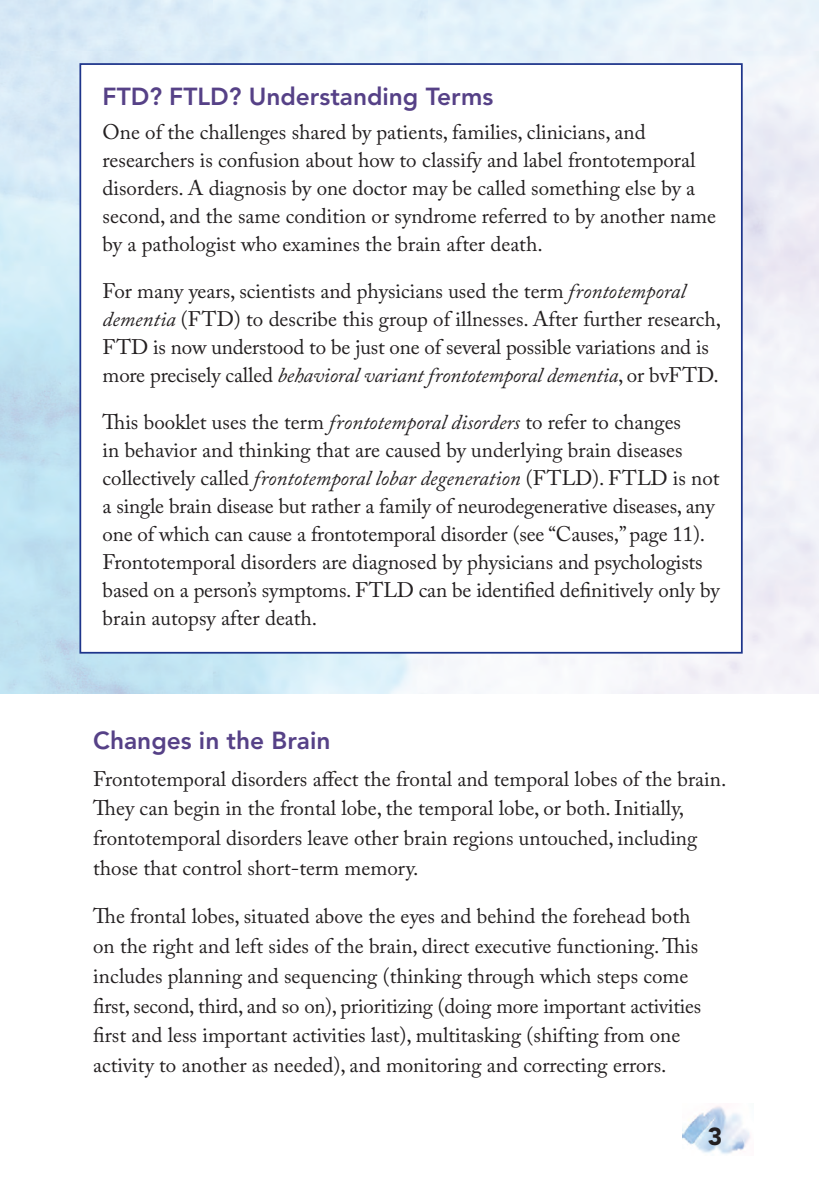
<style>
.page{position:relative;width:819px;height:1197px;background:#fff}
.page>*{position:absolute;margin:0;border:0;box-sizing:border-box;transform-origin:0 0}
.avenir_head_2{font:800 24.5px "Avenir LT Std";color:#564187}
.t1{font:900 24.5px "Avenir LT Std";color:#231f20}
.text{font:21px/28px "Adobe Caslon Pro";color:#231f20}
.s1{font-style:italic}
</style>
<div class="page">
<img style="left:683px;top:1106px;width:67px;height:48px">
<p class="avenir_head_2" style="left:103px;top:82px;width:392px">FTD? FTLD? Understanding Terms</p>
<p class="text" style="left:103px;top:118px;width:615px">One of the challenges shared by patients, families, clinicians, and researchers is confusion about how to classify and label frontotemporal disorders. A diagnosis by one doctor may be called something else by a second, and the same condition or syndrome referred to by another name by a pathologist who examines the brain after death.</p>
<p class="text" style="left:103px;top:277px;width:620px">For many years, scientists and physicians used the term <span class="s1">frontotemporal dementia</span> (FTD) to describe this group of illnesses. After further research, FTD is now understood to be just one of several possible variations and is more precisely called <span class="s1">behavioral variant frontotemporal dementia</span>, or bvFTD.</p>
<p class="text" style="left:103px;top:408px;width:618px">This booklet uses the term <span class="s1">frontotemporal disorders</span> to refer to changes<br>in behavior and thinking that are caused by underlying brain diseases collectively called <span class="s1">frontotemporal lobar degeneration</span> (FTLD). FTLD is not a single brain disease but rather a family of neurodegenerative diseases, any one of which can cause a frontotemporal disorder (see “Causes,” page 11).<br>Frontotemporal disorders are diagnosed by physicians and psychologists based on a person’s symptoms. FTLD can be identified definitively only by brain autopsy after death.</p>
<p class="avenir_head_2" style="left:93px;top:726px;width:239px">Changes in the Brain</p>
<p class="text" style="left:93px;top:763px;width:635px;line-height:29.8px">Frontotemporal disorders affect the frontal and temporal lobes of the brain.<br>They can begin in the frontal lobe, the temporal lobe, or both. Initially, frontotemporal disorders leave other brain regions untouched, including those that control short-term memory.</p>
<p class="text" style="left:93px;top:901px;width:609px;line-height:29.8px">The frontal lobes, situated above the eyes and behind the forehead both on the right and left sides of the brain, direct executive functioning. This includes planning and sequencing (thinking through which steps come first, second, third, and so on), prioritizing (doing more important activities first and less important activities last), multitasking (shifting from one activity to another as needed), and monitoring and correcting errors.</p>
<p class="t1" style="left:708px;top:1122px;width:16px">3</p>
</div>
